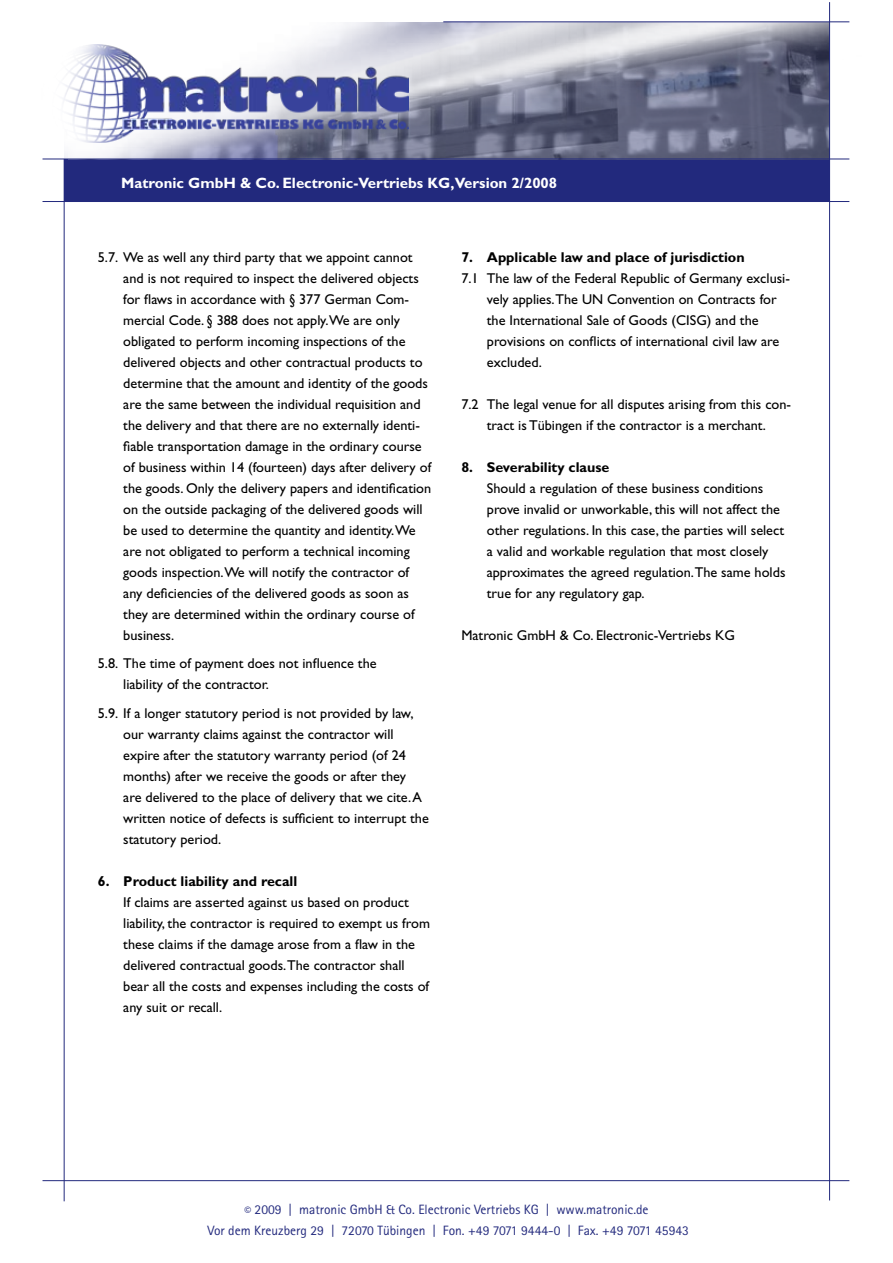
<style>
.page{position:relative;width:893px;height:1263px;background:#fff}
.page>*{position:absolute;margin:0;border:0;box-sizing:border-box;transform-origin:0 0}
.t1{font:700 15px "Gill Sans";color:#fff}
.t2{font:14.25px/21px "Gill Sans";color:#000}
.t3{font:700 14.25px "Gill Sans";color:#000}
.t4{font:13.5px/21px "Rotis Sans Serif";color:#22297d;text-align:center}
</style>
<div class="page">
<div style="left:64px;top:22px;width:766px;height:179px;background:#22297d"></div>
<img style="left:52px;top:19px;width:798px;height:140px">
<hr style="left:43px;top:159px;width:806px;height:1px;background:#22297d">
<hr style="left:829px;top:2px;width:1px;height:1198px;background:#22297d">
<hr style="left:43px;top:201px;width:806px;height:1px;background:#22297d">
<hr style="left:64px;top:159px;width:1px;height:1042px;background:#22297d">
<hr style="left:43px;top:1180px;width:806px;height:1px;background:#22297d">
<hr style="left:443px;top:21px;width:406px;height:1px;background:#22297d">
<img style="left:52px;top:45px;width:356px;height:97px">
<p class="t1" style="left:121px;top:174px;width:437px">Matronic GmbH &amp; Co. Electronic-Vertriebs KG,Version 2/2008</p>
<p class="t2" style="left:123px;top:246px;width:309px;text-indent:-26px">5.7. We as well any third party that we appoint cannot and is not required to inspect the delivered objects for flaws in accordance with § 377 German Com&shy;mercial Code. § 388 does not apply.We are only obligated to perform incoming inspections of the delivered objects and other contractual products to determine that the amount and identity of the goods are the same between the individual requisition and the delivery and that there are no externally identi&shy;fiable transportation damage in the ordinary course of business within 14 (fourteen) days after delivery of the goods. Only the delivery papers and identification on the outside packaging of the delivered goods will be used to determine the quantity and identity.We are not obligated to perform a technical incoming goods inspection.We will notify the contractor of any deficiencies of the delivered goods as soon as they are determined within the ordinary course of business.</p>
<p class="t2" style="left:123px;top:653px;width:255px;text-indent:-26px">5.8. The time of payment does not influence the liability of the contractor.</p>
<p class="t2" style="left:123px;top:702px;width:307px;text-indent:-26px">5.9. If a longer statutory period is not provided by law, our warranty claims against the contractor will expire after the statutory warranty period (of 24 months) after we receive the goods or after they<br>are delivered to the place of delivery that we cite. A written notice of defects is sufficient to interrupt the statutory period.</p>
<p class="t3" style="left:98px;top:872px;width:201px">6. Product liability and recall</p>
<p class="t2" style="left:123px;top:891px;width:308px">If claims are asserted against us based on product liability, the contractor is required to exempt us from these claims if the damage arose from a flaw in the delivered contractual goods.The contractor shall bear all the costs and expenses including the costs of any suit or recall.</p>
<p class="t3" style="left:461px;top:248px;width:285px">7. Applicable law and place of jurisdiction</p>
<p class="t2" style="left:487px;top:267px;width:305px;text-indent:-26px">7.1 The law of the Federal Republic of Germany exclusi&shy;vely applies.The UN Convention on Contracts for the International Sale of Goods (CISG) and the provisions on conflicts of international civil law are excluded.</p>
<p class="t2" style="left:461px;top:393px;width:331px;text-align:center">7.2 The legal venue for all disputes arising from this con&shy;tract is Tübingen if the contractor is a merchant.</p>
<p class="t3" style="left:461px;top:458px;width:150px">8. Severability clause</p>
<p class="t2" style="left:487px;top:477px;width:300px">Should a regulation of these business conditions prove invalid or unworkable, this will not affect the other regulations. In this case, the parties will select a valid and workable regulation that most closely approximates the agreed regulation.The same holds true for any regulatory gap.</p>
<p class="t2" style="left:461px;top:624px;width:275px">Matronic GmbH &amp; Co. Electronic-Vertriebs KG</p>
<p class="t4" style="left:208px;top:1198px;width:483px">© 2009 | matronic GmbH &amp; Co. Electronic Vertriebs KG | www.matronic.de<br>Vor dem Kreuzberg 29 | 72070 Tübingen | Fon. +49 7071 9444-0 | Fax. +49 7071 45943</p>
</div>
